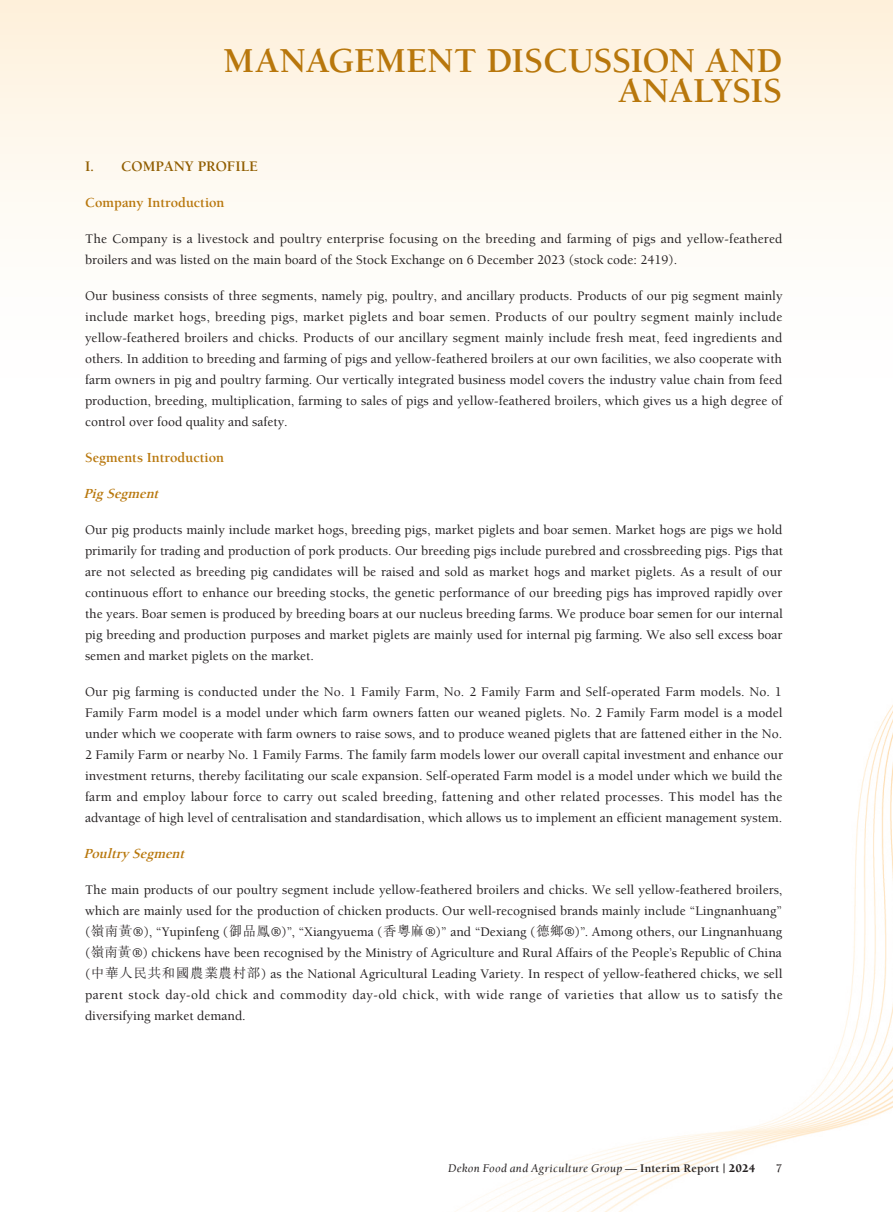
<style>
.page{position:relative;width:893px;height:1212px;background:#fff}
.page>*{position:absolute;margin:0;border:0;box-sizing:border-box;transform-origin:0 0}
.t1{font:700 36px/30px "Berkeley Std";letter-spacing:-.01em;color:#b8770c;text-align:right}
._03_H1{font:700 15px "Berkeley Std";color:#905d00}
._04___H2{font:700 14.25px "Berkeley Std";color:#b8770c}
._05_____H3{font:italic 700 14.25px "Berkeley Std";color:#b8770c}
._01_Body_Text{font:500 13.5px/21px "Berkeley Std";color:#231f20;text-align:justify}
.t2{font:italic 12px "Berkeley Std";letter-spacing:.025em;color:#231f20}
.t3{font:700 12px "Berkeley Std";color:#231f20}
.s1{font-family:"M Sung HK";font-weight:300}
.s2{font-weight:700;font-style:normal}
.s3{font-weight:900;font-style:normal}
</style>
<div class="page">
<img style="left:0;top:0;width:893px;height:1212px">
<h1 class="t1" style="left:224px;top:46px;width:560px">MANAGEMENT DISCUSSION AND<br>ANALYSIS</h1>
<p class="_03_H1" style="left:85px;top:158px;width:175px">I. COMPANY PROFILE</p>
<p class="_04___H2" style="left:85px;top:195px;width:141px">Company Introduction</p>
<p class="_01_Body_Text" style="left:85px;top:228px;width:699px">The Company is a livestock and poultry enterprise focusing on the breeding and farming of pigs and yellow-feathered broilers and was listed on the main board of the Stock Exchange on 6 December 2023 (stock code: 2419).</p>
<p class="_01_Body_Text" style="left:85px;top:285px;width:699px">Our business consists of three segments, namely pig, poultry, and ancillary products. Products of our pig segment mainly include market hogs, breeding pigs, market piglets and boar semen. Products of our poultry segment mainly include yellow-feathered broilers and chicks. Products of our ancillary segment mainly include fresh meat, feed ingredients and others. In addition to breeding and farming of pigs and yellow-feathered broilers at our own facilities, we also cooperate with farm owners in pig and poultry farming. Our vertically integrated business model covers the industry value chain from feed production, breeding, multiplication, farming to sales of pigs and yellow-feathered broilers, which gives us a high degree of control over food quality and safety.</p>
<p class="_04___H2" style="left:85px;top:450px;width:140px">Segments Introduction</p>
<p class="_05_____H3" style="left:84px;top:486px;width:80px">PigSegment</p>
<p class="_01_Body_Text" style="left:85px;top:519px;width:699px">Our pig products mainly include market hogs, breeding pigs, market piglets and boar semen. Market hogs are pigs we hold primarily for trading and production of pork products. Our breeding pigs include purebred and crossbreeding pigs. Pigs that are not selected as breeding pig candidates will be raised and sold as market hogs and market piglets. As a result of our continuous effort to enhance our breeding stocks, the genetic performance of our breeding pigs has improved rapidly over the years. Boar semen is produced by breeding boars at our nucleus breeding farms. We produce boar semen for our internal pig breeding and production purposes and market piglets are mainly used for internal pig farming. We also sell excess boar semen and market piglets on the market.</p>
<p class="_01_Body_Text" style="left:85px;top:681px;width:699px">Our pig farming is conducted under the No. 1 Family Farm, No. 2 Family Farm and Self-operated Farm models. No. 1<br>Family Farm model is a model under which farm owners fatten our weaned piglets. No. 2 Family Farm model is a model under which we cooperate with farm owners to raise sows, and to produce weaned piglets that are fattened either in the No.<br>2 Family Farm or nearby No. 1 Family Farms. The family farm models lower our overall capital investment and enhance our investment returns, thereby facilitating our scale expansion. Self-operated Farm model is a model under which we build the farm and employ labour force to carry out scaled breeding, fattening and other related processes. This model has the advantage of high level of centralisation and standardisation, which allows us to implement an efficient management system.</p>
<p class="_05_____H3" style="left:84px;top:846px;width:106px">Poultry Segment</p>
<p class="_01_Body_Text" style="left:85px;top:879px;width:699px">The main products of our poultry segment include yellow-feathered broilers and chicks. We sell yellow-feathered broilers, which are mainly used for the production of chicken products. Our well-recognised brands mainly include “Lingnanhuang” (<span class="s1">嶺南黃</span>®), “Yupinfeng (<span class="s1">御品鳳</span>®)”, “Xiangyuema (<span class="s1">香粵麻</span>®)” and “Dexiang (<span class="s1">德鄉</span>®)”. Among others, our Lingnanhuang (<span class="s1">嶺南黃</span>®) chickens have been recognised by the Ministry of Agriculture and Rural Affairs of the People’s Republic of China (<span class="s1">中華人民共和國農業農村部</span>) as the National Agricultural Leading Variety. In respect of yellow-feathered chicks, we sell parent stock day-old chick and commodity day-old chick, with wide range of varieties that allow us to satisfy the diversifying market demand.</p>
<p class="t2" style="left:448px;top:1162px;width:309px">Dekon Food and Agriculture Group — <span class="s2">Interim Report |</span> <span class="s3">2024</span></p>
<p class="t3" style="left:776px;top:1162px;width:8px">7</p>
</div>
